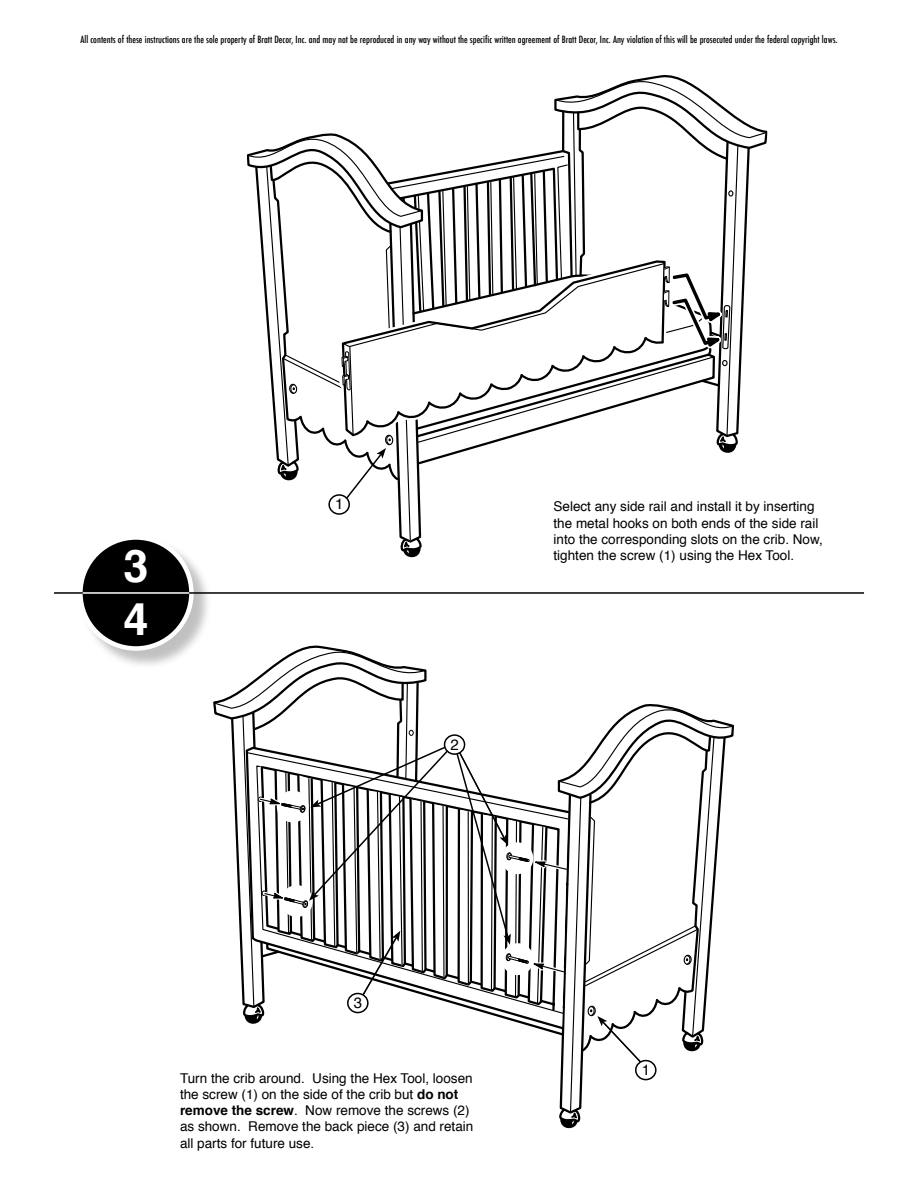
<style>
.page{position:relative;width:918px;height:1188px;background:#fff}
.page>*{position:absolute;margin:0;border:0;box-sizing:border-box;transform-origin:0 0}
.t1{font:700 45px "Helvetica";color:#fff}
.t2{font:15px "Helvetica";color:#000}
.t3{font:13.5px/16.2px "Helvetica";color:#000}
.t4{font:500 condensed 9.75px "Futura";color:#000}
.s1{font-weight:700}
</style>
<div class="page">
<svg style="left:213px;top:645px;width:521px;height:484px"></svg>
<div style="left:79px;top:536px;width:135px;height:135px;background:#000;opacity:.25"></div>
<div style="left:80px;top:537px;width:111px;height:111px;background:#000;border-radius:50%"></div>
<div style="left:78px;top:535px;width:116px;height:116px;border:5px solid #fff;border-radius:50%"></div>
<hr style="left:54px;top:592px;width:810px;height:2px;background:#000">
<hr style="left:83px;top:592px;width:106px;height:2px;background:#fff">
<svg style="left:247px;top:75px;width:521px;height:483px"></svg>
<p class="t4" style="left:80px;top:33px;width:759px">All contents of these instructions are the sole property of Bratt Decor, Inc. and may not be reproduced in any way without the specific written agreement of Bratt Decor, Inc. Any violation of this will be prosecuted under the federal copyright laws.</p>
<p class="t1" style="left:123px;top:525px;width:27px">3</p>
<p class="t1" style="left:123px;top:579px;width:27px">4</p>
<p class="t2" style="left:335px;top:491px;width:10px">1</p>
<p class="t2" style="left:450px;top:731px;width:10px">2</p>
<p class="t3" style="left:554px;top:498px;width:271px">Select any side rail and install it by inserting the metal hooks on both ends of the side rail into the corresponding slots on the crib. Now, tighten the screw (1) using the Hex Tool.</p>
<p class="t2" style="left:354px;top:990px;width:10px">3</p>
<p class="t3" style="left:180px;top:1070px;width:295px">Turn the crib around. Using the Hex Tool, loosen the screw (1) on the side of the crib but <span class="s1">do not remove the screw</span>. Now remove the screws (2) as shown. Remove the back piece (3) and retain all parts for future use.</p>
<p class="t2" style="left:642px;top:1057px;width:10px">1</p>
</div>
